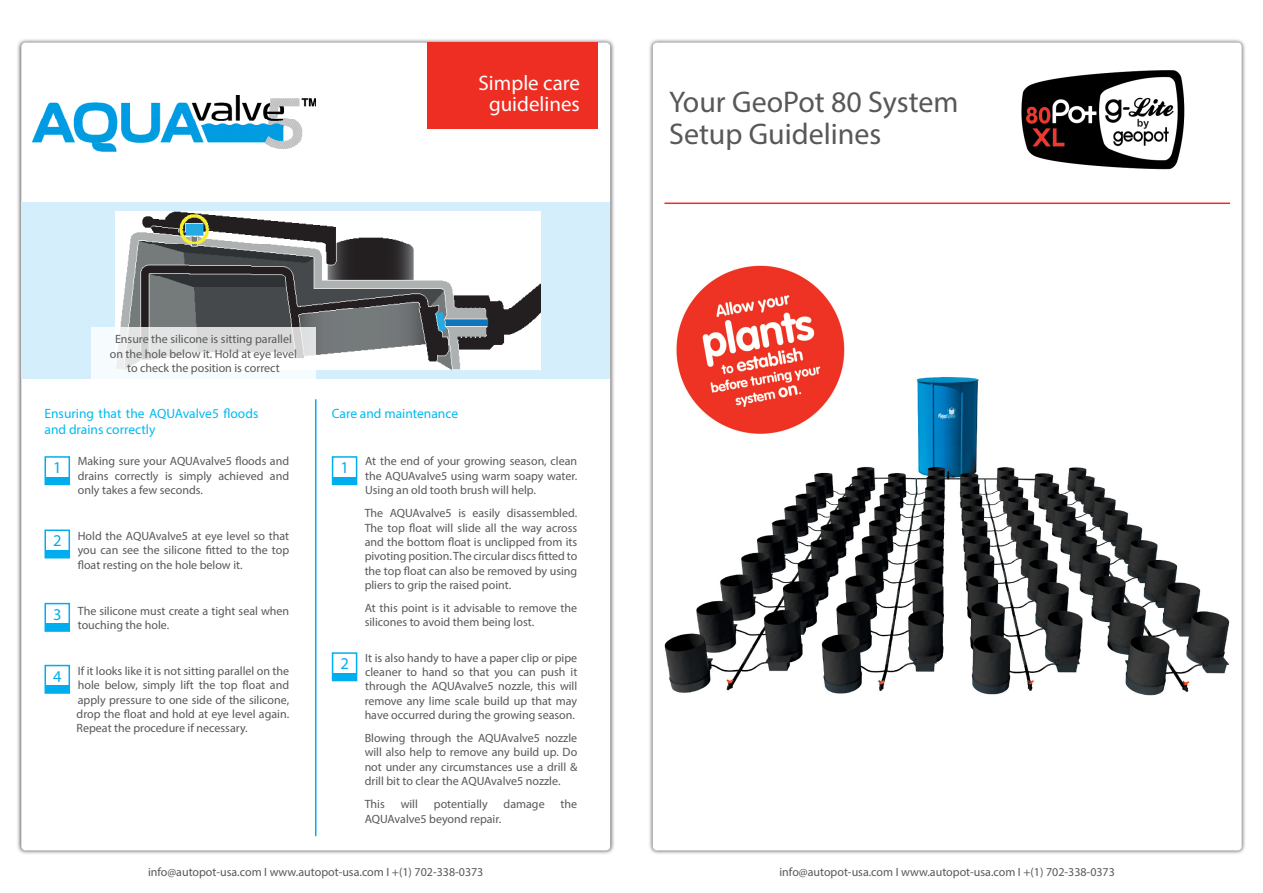
<style>
.page{position:relative;width:1263px;height:893px;background:#fff}
.page>*{position:absolute;margin:0;border:0;box-sizing:border-box;transform-origin:0 0}
.t1{font:30px/31.5px "Myriad Pro";color:#57585a}
.t2{font:21px "Myriad Pro";color:#fff}
.t3{font:16.5px "Myriad Pro";color:#00aeef}
.t4{font:13.5px/16.2px "Myriad Pro";color:#00baf1}
.t5{font:12px/14.4px "Myriad Pro";color:#57585a;text-align:justify}
</style>
<div class="page">
<div style="left:648px;top:38px;width:598px;height:817px;background:#231f20;opacity:.8"></div>
<div style="left:653px;top:43px;width:589px;height:807px;background:#fff;border-radius:4px"></div>
<div style="left:17px;top:38px;width:598px;height:817px;background:#231f20;opacity:.8"></div>
<div style="left:21px;top:43px;width:589px;height:807px;background:#fff;border-radius:4px"></div>
<hr style="left:664px;top:203px;width:566px;height:1px;background:#ee2e22">
<img style="left:1021px;top:70px;width:164px;height:100px">
<img style="left:664px;top:265px;width:566px;height:431px">
<div style="left:428px;top:43px;width:170px;height:86px;background:#ee2e22"></div>
<svg style="left:331px;top:456px;width:27px;height:30px"></svg>
<svg style="left:44px;top:456px;width:26px;height:30px"></svg>
<svg style="left:331px;top:652px;width:27px;height:30px"></svg>
<svg style="left:44px;top:529px;width:26px;height:30px"></svg>
<svg style="left:44px;top:602px;width:26px;height:30px"></svg>
<svg style="left:44px;top:664px;width:26px;height:30px"></svg>
<hr style="left:315px;top:399px;width:1px;height:437px;background:#00aeef">
<div style="left:21px;top:202px;width:589px;height:176px;background:#d4effb"></div>
<img style="left:115px;top:212px;width:426px;height:157px">
<svg style="left:91px;top:327px;width:225px;height:51px;background:#eceeef"></svg>
<img style="left:33px;top:95px;width:283px;height:57px">
<p class="t5" style="left:110px;top:332px;width:189px;text-align:center">Ensure the silicone is sitting parallel on the hole below it. Hold at eye level to check the position is correct</p>
<p class="t2" style="left:479px;top:70px;width:103px">Simple care</p>
<p class="t2" style="left:489px;top:91px;width:92px">guidelines</p>
<p class="t4" style="left:45px;top:405px;width:215px">Ensuring that the AQUAvalve5 floods and drains correctly</p>
<p class="t4" style="left:332px;top:405px;width:128px">Care and maintenance</p>
<p class="t5" style="left:78px;top:454px;width:213px">Making sure your AQUAvalve5 floods and drains correctly is simply achieved and only takes a few seconds.</p>
<p class="t5" style="left:78px;top:529px;width:213px">Hold the AQUAvalve5 at eye level so that you can see the silicone fitted to the top float resting on the hole below it.</p>
<p class="t5" style="left:78px;top:603px;width:213px">The silicone must create a tight seal when touching the hole.</p>
<p class="t5" style="left:77px;top:663px;width:214px">If it looks like it is not sitting parallel on the hole below, simply lift the top float and apply pressure to one side of the silicone, drop the float and hold at eye level again.<br>Repeat the procedure if necessary.</p>
<p class="t5" style="left:365px;top:454px;width:214px">At the end of your growing season, clean the AQUAvalve5 using warm soapy water.<br>Using an old tooth brush will help.</p>
<p class="t5" style="left:365px;top:506px;width:214px">The AQUAvalve5 is easily disassembled.<br>The top float will slide all the way across and the bottom float is unclipped from its pivoting position. The circular discs fitted to the top float can also be removed by using pliers to grip the raised point.</p>
<p class="t5" style="left:365px;top:601px;width:214px">At this point is it advisable to remove the silicones to avoid them being lost.</p>
<p class="t5" style="left:365px;top:650px;width:214px">It is also handy to have a paper clip or pipe cleaner to hand so that you can push it through the AQUAvalve5 nozzle, this will remove any lime scale build up that may have occurred during the growing season.</p>
<p class="t5" style="left:365px;top:731px;width:214px">Blowing through the AQUAvalve5 nozzle will also help to remove any build up. Do not under any circumstances use a drill &amp; drill bit to clear the AQUAvalve5 nozzle.</p>
<p class="t5" style="left:365px;top:797px;width:22px">This</p>
<p class="t5" style="left:401px;top:797px;width:19px">will</p>
<p class="t5" style="left:434px;top:797px;width:55px">potentially</p>
<p class="t5" style="left:504px;top:797px;width:43px">damage</p>
<p class="t5" style="left:561px;top:797px;width:18px">the</p>
<p class="t5" style="left:365px;top:811px;width:138px">AQUAvalve5 beyond repair.</p>
<p class="t3" style="left:53px;top:457px;width:10px">1</p>
<p class="t3" style="left:340px;top:457px;width:10px">1</p>
<p class="t3" style="left:53px;top:531px;width:10px">2</p>
<p class="t3" style="left:53px;top:604px;width:10px">3</p>
<p class="t3" style="left:340px;top:653px;width:10px">2</p>
<p class="t3" style="left:53px;top:666px;width:10px">4</p>
<p class="t5" style="left:148px;top:865px;width:337px">info@autopot-usa.com I www.autopot-usa.com I +(1) 702-338-0373</p>
<p class="t1" style="left:669px;top:86px;width:291px">Your GeoPot 80 System<br>Setup Guidelines</p>
<p class="t5" style="left:779px;top:865px;width:337px">info@autopot-usa.com I www.autopot-usa.com I +(1) 702-338-0373</p>
</div>
